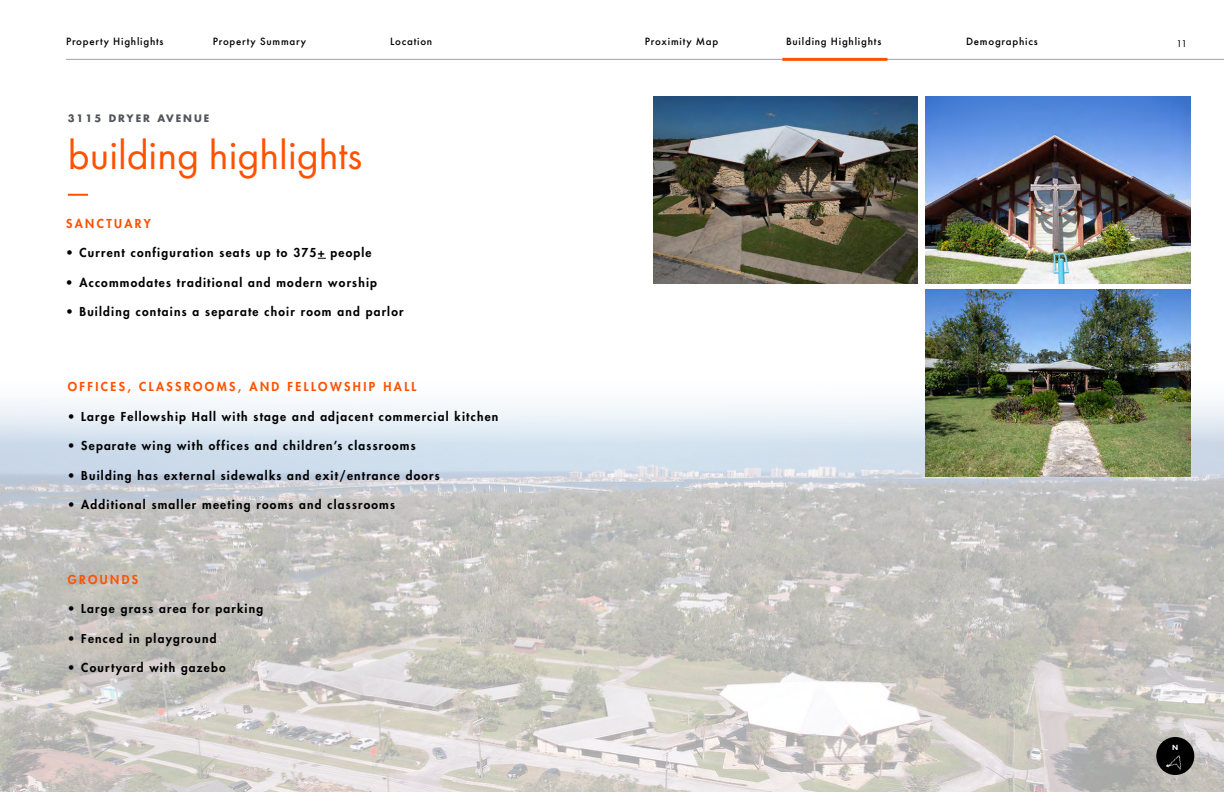
<style>
.page{position:relative;width:1224px;height:792px;background:#fff}
.page>*{position:absolute;margin:0;border:0;box-sizing:border-box;transform-origin:0 0}
.t1{font:42px "Futura PT";color:#ff5200}
.t2{font:800 12px "Futura Std";letter-spacing:.1em;color:#000}
.t3{font:800 12px "Futura Std";letter-spacing:.2em;color:#ff5200}
.t4{font:500 11px "Futura PT";letter-spacing:.07em;color:#000}
.t5{font:700 10px "Futura Std";letter-spacing:.2em;color:#52555b}
.t6{font:500 9px "Futura Std";color:#000}
.t7{font:800 7.7px "Futura PT";color:#fff}
</style>
<div class="page">
<hr style="left:66px;top:59px;width:1158px;height:1px;background:#a0a2a4">
<img style="left:0;top:371px;width:1224px;height:421px">
<hr style="left:782px;top:58px;width:105px;height:3px;background:#ff5200">
<hr style="left:68px;top:194px;width:20px;height:2px;background:#ff5200">
<img style="left:926px;top:96px;width:264px;height:187px">
<img style="left:926px;top:290px;width:264px;height:187px">
<img style="left:653px;top:96px;width:265px;height:187px">
<div style="left:1156px;top:737px;width:38px;height:38px;background:#000;border-radius:50%"></div>
<img style="left:1166px;top:755px;width:16px;height:16px">
<p class="t4" style="left:66px;top:35px;width:99px">Property Highlights</p>
<p class="t4" style="left:213px;top:35px;width:95px">Property Summary</p>
<p class="t4" style="left:390px;top:35px;width:44px">Location</p>
<p class="t4" style="left:645px;top:35px;width:75px">Proximity Map</p>
<p class="t4" style="left:786px;top:35px;width:97px">Building Highlights</p>
<p class="t4" style="left:966px;top:35px;width:73px">Demographics</p>
<p class="t6" style="left:1177px;top:38px;width:12px">11</p>
<p class="t5" style="left:68px;top:111px;width:143px">3115 DRYER AVENUE</p>
<h1 class="t1" style="left:68px;top:130px;width:296px">building highlights</h1>
<p class="t3" style="left:66px;top:216px;width:86px">SANCTUARY</p>
<p class="t2" style="left:66px;top:245px;width:307px">• Current configuration seats up to 375+ people</p>
<p class="t2" style="left:66px;top:275px;width:313px">• Accommodates traditional and modern worship</p>
<p class="t2" style="left:66px;top:304px;width:339px">• Building contains a separate choir room and parlor</p>
<p class="t3" style="left:68px;top:379px;width:350px">OFFICES, CLASSROOMS, AND FELLOWSHIP HALL</p>
<p class="t2" style="left:68px;top:409px;width:432px">• Large Fellowship Hall with stage and adjacent commercial kitchen</p>
<p class="t2" style="left:68px;top:438px;width:349px">• Separate wing with offices and children’s classrooms</p>
<p class="t2" style="left:68px;top:468px;width:374px">• Building has external sidewalks and exit/entrance doors</p>
<p class="t2" style="left:68px;top:497px;width:329px">• Additional smaller meeting rooms and classrooms</p>
<p class="t3" style="left:68px;top:572px;width:72px">GROUNDS</p>
<p class="t2" style="left:68px;top:601px;width:197px">• Large grass area for parking</p>
<p class="t2" style="left:68px;top:631px;width:150px">• Fenced in playground</p>
<p class="t2" style="left:68px;top:660px;width:159px">• Courtyard with gazebo</p>
<p class="t7" style="left:1172px;top:742px;width:8px">N</p>
</div>
